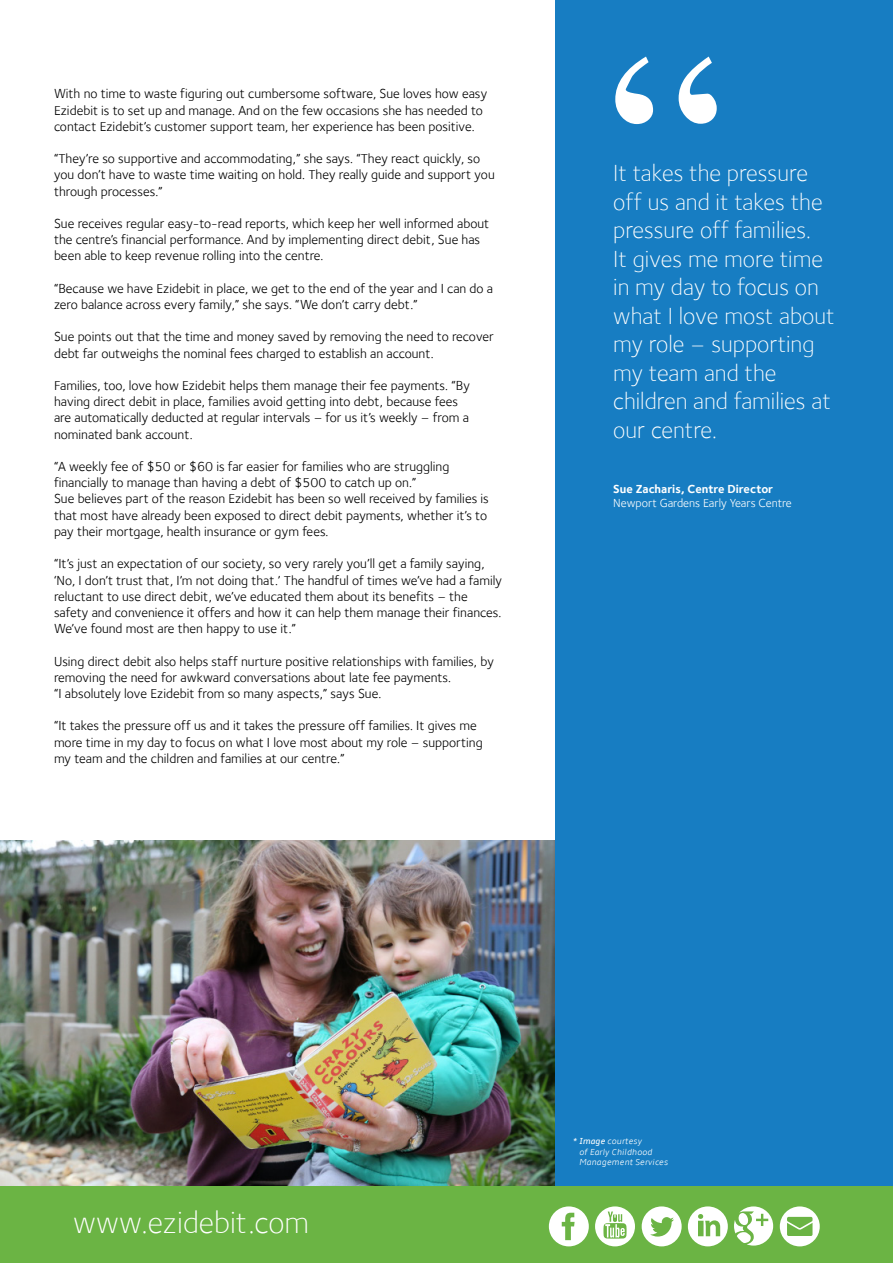
<style>
.page{position:relative;width:893px;height:1263px;background:#fff}
.page>*{position:absolute;margin:0;border:0;box-sizing:border-box;transform-origin:0 0}
.t1{font:300 31.5px "Foundry Sterling";color:#fff}
.t2{font:300 24px/28.5px "Foundry Sterling";color:#fff}
.t3{font:13.5px/16.2px "Foundry Sterling";color:#000}
.t4{font:12px "Foundry Sterling";color:#fff}
.t5{font:700 12px "Foundry Sterling";color:#fff}
.t6{font:italic 300 9px "Amble";color:#fff}
.s1{font-weight:400}
</style>
<div class="page">
<img style="left:0;top:840px;width:555px;height:346px">
<div style="left:555px;top:0;width:338px;height:1263px;background:#177dc2"></div>
<div style="left:0;top:1186px;width:893px;height:77px;background:#6bb444"></div>
<svg style="left:549px;top:1206px;width:40px;height:40px"></svg>
<svg style="left:595px;top:1206px;width:40px;height:40px"></svg>
<svg style="left:642px;top:1206px;width:40px;height:40px"></svg>
<svg style="left:688px;top:1206px;width:40px;height:40px"></svg>
<svg style="left:734px;top:1206px;width:39px;height:39px"></svg>
<svg style="left:780px;top:1206px;width:40px;height:40px"></svg>
<svg style="left:615px;top:57px;width:102px;height:67px"></svg>
<p class="t3" style="left:54px;top:86px;width:435px">With no time to waste figuring out cumbersome software, Sue loves how easy<br>Ezidebit is to set up and manage. And on the few occasions she has needed to contact Ezidebit’s customer support team, her experience has been positive.</p>
<p class="t3" style="left:54px;top:150px;width:442px">“They’re so supportive and accommodating,” she says. “They react quickly, so you don’t have to waste time waiting on hold. They really guide and support you through processes.”</p>
<p class="t3" style="left:54px;top:215px;width:437px">Sue receives regular easy-to-read reports, which keep her well informed about the centre’s financial performance. And by implementing direct debit, Sue has been able to keep revenue rolling into the centre.</p>
<p class="t3" style="left:54px;top:280px;width:441px">“Because we have Ezidebit in place, we get to the end of the year and I can do a zero balance across every family,” she says. “We don’t carry debt.”</p>
<p class="t3" style="left:54px;top:329px;width:441px">Sue points out that the time and money saved by removing the need to recover debt far outweighs the nominal fees charged to establish an account.</p>
<p class="t3" style="left:54px;top:377px;width:417px">Families, too, love how Ezidebit helps them manage their fee payments. “By having direct debit in place, families avoid getting into debt, because fees are automatically deducted at regular intervals – for us it’s weekly – from a nominated bank account.</p>
<p class="t3" style="left:54px;top:458px;width:397px">“A weekly fee of $50 or $60 is far easier for families who are struggling financially to manage than having a debt of $500 to catch up on.”</p>
<p class="t3" style="left:54px;top:491px;width:436px">Sue believes part of the reason Ezidebit has been so well received by families is that most have already been exposed to direct debit payments, whether it’s to pay their mortgage, health insurance or gym fees.</p>
<p class="t3" style="left:54px;top:555px;width:450px">“It’s just an expectation of our society, so very rarely you’ll get a family saying, ‘No, I don’t trust that, I’m not doing that.’ The handful of times we’ve had a family reluctant to use direct debit, we’ve educated them about its benefits – the safety and convenience it offers and how it can help them manage their finances.<br>We’ve found most are then happy to use it.”</p>
<p class="t3" style="left:54px;top:653px;width:441px">Using direct debit also helps staff nurture positive relationships with families, by removing the need for awkward conversations about late fee payments.</p>
<p class="t3" style="left:54px;top:685px;width:329px">“I absolutely love Ezidebit from so many aspects,” says Sue.</p>
<p class="t3" style="left:54px;top:717px;width:430px">“It takes the pressure off us and it takes the pressure off families. It gives me more time in my day to focus on what I love most about my role – supporting my team and the children and families at our centre.”</p>
<p class="t2" style="left:613px;top:159px;width:223px">It takes the pressure off us and it takes the pressure off families.<br>It gives me more time in my day to focus on what I love most about my role – supporting my team and the children and families at our centre.</p>
<p class="t5" style="left:613px;top:481px;width:162px">Sue Zacharis, Centre Director</p>
<p class="t4" style="left:613px;top:496px;width:180px">Newport Gardens Early Years Centre</p>
<p class="t1" style="left:73px;top:1205px;width:237px">www.ezidebit.com</p>
<p class="t6" style="left:573px;top:1136px;width:71px"><span class="s1">* Image</span> courtesy</p>
<p class="t6" style="left:579px;top:1146px;width:75px">of Early Childhood</p>
<p class="t6" style="left:579px;top:1157px;width:90px">Management Services</p>
</div>
